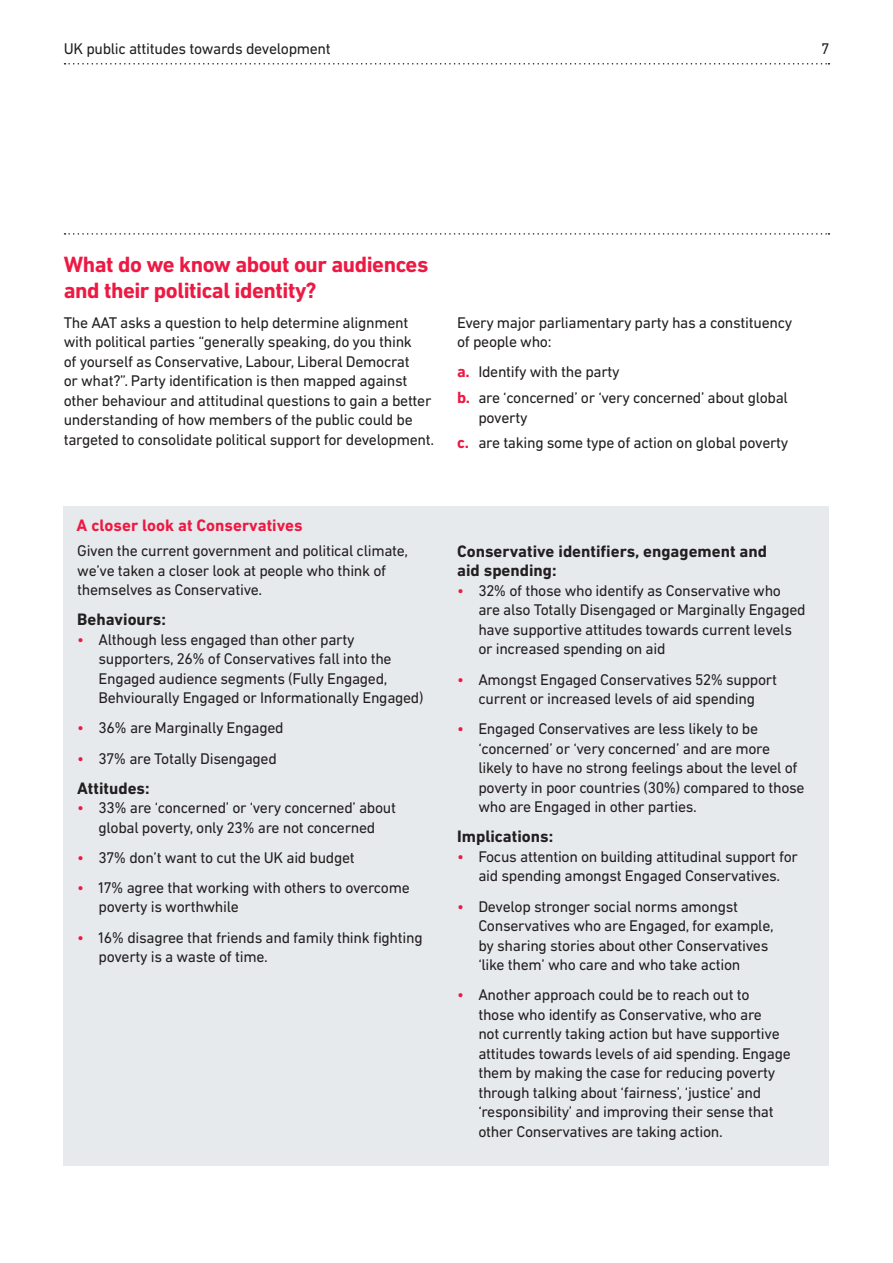
<style>
.page{position:relative;width:893px;height:1263px;background:#fff}
.page>*{position:absolute;margin:0;border:0;box-sizing:border-box;transform-origin:0 0}
.t1{font:700 22.5px/25.5px "DIN Next LT Pro";letter-spacing:-.02em;color:#ed1943}
.t2{font:700 16.8px/19.5px "DIN Next LT Pro";color:#231f20}
.t3{font:700 16.8px "DIN Next LT Pro";color:#ed1943}
.t4{font:15.75px/19.5px "DIN Next LT Pro";letter-spacing:-.02em;color:#231f20}
.s1{font-weight:700;font-size:16.5px;color:#ed1943}
.s2{color:#ed1943}
</style>
<div class="page">
<svg style="left:65px;top:233px;width:764px;height:2px"></svg>
<svg style="left:65px;top:63px;width:764px;height:2px"></svg>
<div style="left:64px;top:506px;width:765px;height:659px;background:#e7eaed"></div>
<p class="t4" style="left:64px;top:39px;width:268px">UK public attitudes towards development</p>
<p class="t4" style="left:821px;top:39px;width:9px">7</p>
<h1 class="t1" style="left:64px;top:252px;width:366px">What do we know about our audiences and their political identity?</h1>
<p class="t4" style="left:64px;top:312px;width:372px">The AAT asks a question to help determine alignment with political parties “generally speaking, do you think<br>of yourself as Conservative, Labour, Liberal Democrat<br>or what?”. Party identification is then mapped against other behaviour and attitudinal questions to gain a better understanding of how members of the public could be targeted to consolidate political support for development.</p>
<p class="t4" style="left:457px;top:312px;width:337px">Every major parliamentary party has a constituency of people who:</p>
<p class="t4" style="left:457px;top:359px;width:332px;line-height:26px"><span class="s1">a.</span> Identify with the party<br><span class="s1">b.</span> are ‘concerned’ or ‘very concerned’ about global</p>
<p class="t4" style="left:457px;top:404px;width:333px;line-height:26px;text-indent:21px">poverty<br><span class="s1">c.</span> are taking some type of action on global poverty</p>
<p class="t3" style="left:77px;top:516px;width:227px">A closer look at Conservatives</p>
<p class="t4" style="left:77px;top:541px;width:332px">Given the current government and political climate, we’ve taken a closer look at people who think of themselves as Conservative.</p>
<p class="t2" style="left:77px;top:610px;width:90px">Behaviours:</p>
<p class="t4" style="left:99px;top:629px;width:327px;text-indent:-21px"><span class="s2">•</span> Although less engaged than other party supporters, 26% of Conservatives fall into the Engaged audience segments (Fully Engaged, Behviourally Engaged or Informationally Engaged)</p>
<p class="t4" style="left:77px;top:718px;width:208px"><span class="s2">•</span> 36% are Marginally Engaged</p>
<p class="t4" style="left:77px;top:748px;width:201px"><span class="s2">•</span> 37% are Totally Disengaged</p>
<p class="t2" style="left:77px;top:778px;width:74px">Attitudes:</p>
<p class="t4" style="left:77px;top:798px;width:320px;text-align:center"><span class="s2">•</span> 33% are ‘concerned’ or ‘very concerned’ about global poverty, only 23% are not concerned</p>
<p class="t4" style="left:77px;top:847px;width:279px"><span class="s2">•</span> 37% don’t want to cut the UK aid budget</p>
<p class="t4" style="left:99px;top:878px;width:313px;text-indent:-21px"><span class="s2">•</span> 17% agree that working with others to overcome poverty is worthwhile</p>
<p class="t4" style="left:99px;top:927px;width:326px;text-indent:-21px"><span class="s2">•</span> 16% disagree that friends and family think fighting poverty is a waste of time.</p>
<p class="t2" style="left:457px;top:541px;width:311px">Conservative identifiers, engagement and aid spending:</p>
<p class="t4" style="left:478px;top:581px;width:329px;text-indent:-21px"><span class="s2">•</span> 32% of those who identify as Conservative who are also Totally Disengaged or Marginally Engaged have supportive attitudes towards current levels or increased spending on aid</p>
<p class="t4" style="left:457px;top:669px;width:321px;text-align:center"><span class="s2">•</span> Amongst Engaged Conservatives 52% support current or increased levels of aid spending</p>
<p class="t4" style="left:478px;top:719px;width:328px;text-indent:-21px"><span class="s2">•</span> Engaged Conservatives are less likely to be ‘concerned’ or ‘very concerned’ and are more likely to have no strong feelings about the level of poverty in poor countries (30%) compared to those who are Engaged in other parties.</p>
<p class="t2" style="left:457px;top:827px;width:98px">Implications:</p>
<p class="t4" style="left:457px;top:847px;width:342px;text-align:center"><span class="s2">•</span> Focus attention on building attitudinal support for aid spending amongst Engaged Conservatives.</p>
<p class="t4" style="left:478px;top:896px;width:297px;text-indent:-21px"><span class="s2">•</span> Develop stronger social norms amongst Conservatives who are Engaged, for example, by sharing stories about other Conservatives ‘like them’ who care and who take action</p>
<p class="t4" style="left:478px;top:985px;width:314px;text-indent:-21px"><span class="s2">•</span> Another approach could be to reach out to<br>those who identify as Conservative, who are<br>not currently taking action but have supportive attitudes towards levels of aid spending. Engage them by making the case for reducing poverty through talking about ‘fairness’, ‘justice’ and ‘responsibility’ and improving their sense that other Conservatives are taking action.</p>
</div>
